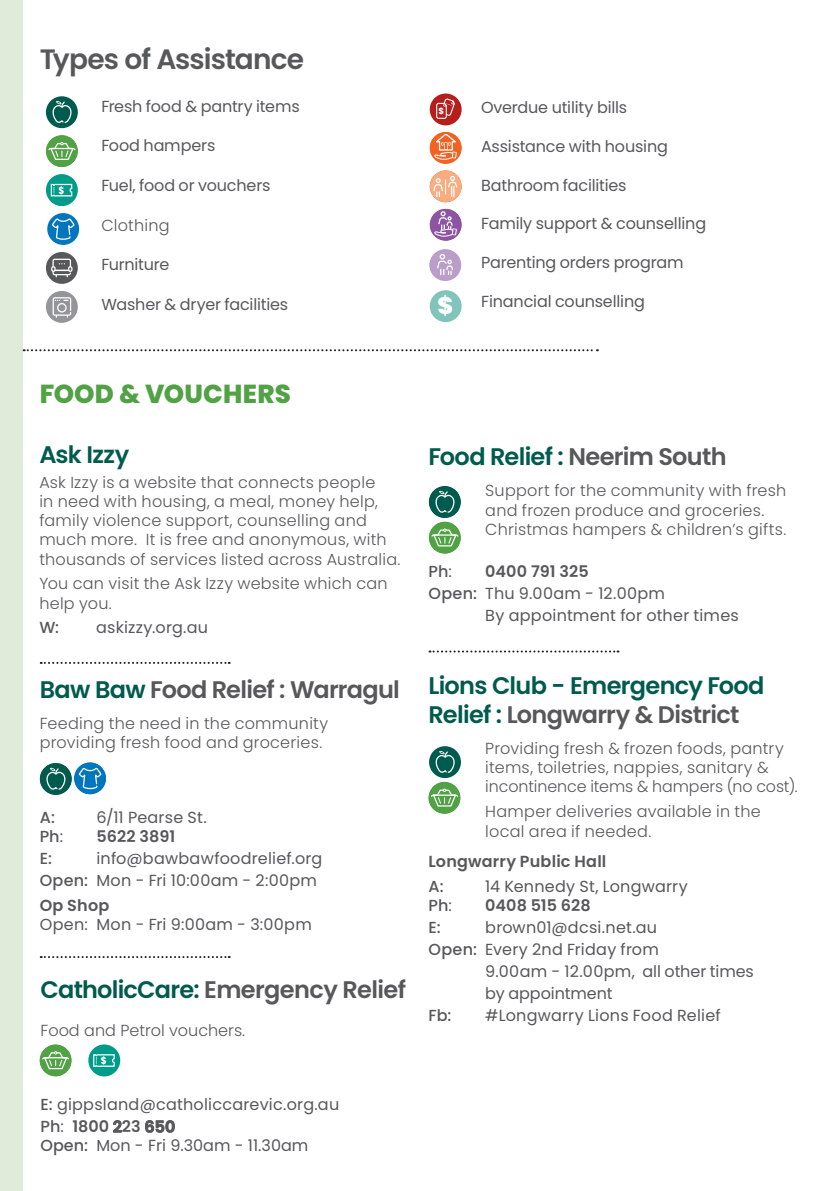
<style>
.page{position:relative;width:840px;height:1191px;background:#fff}
.page>*{position:absolute;margin:0;border:0;box-sizing:border-box;transform-origin:0 0}
.t1{font:600 28px "Poppins";letter-spacing:-.03em;color:#57585a}
.Paragraph_Style_1{font:800 26px "Poppins";letter-spacing:.005em;color:#51a145}
.t2{font:600 24px/28.8px "Poppins";letter-spacing:-.03em;color:#005b4f}
.Body_-_Service{font:600 24px "Poppins";letter-spacing:-.03em;color:#57585a}
.t3{font:800 24px "Poppins";color:#fff}
.Body_-_Service-2{font:300 16px/19.2px "Poppins";letter-spacing:.015em;color:#57585a}
.Legend{font:16px "Poppins";letter-spacing:-.005em;color:#57585a}
.Legend-2{font:16px/22px "Poppins";letter-spacing:.015em;color:#57585a}
.t4{font:600 16px "Poppins";letter-spacing:.005em;color:#57585a}
.Legend-3{font:16px/19.2px "Poppins";letter-spacing:.02em;color:#57585a}
.t5{font:500 16px "Poppins";color:#57585a}
.t6{font:700 10.2px "Poppins";color:#fff;scale:.89 1}
.t7{font:700 8.8px "Poppins";color:#fff}
.s1{color:#005b4f}
.s2{font-weight:400}
.s3{font-weight:500}
.s4{font-weight:600}
.s5{color:#57585a}
</style>
<div class="page">
<div style="left:0;top:0;width:23px;height:1191px;background:#e1ebda"></div>
<svg style="left:41px;top:662px;width:188px;height:2px"></svg>
<svg style="left:41px;top:956px;width:188px;height:2px"></svg>
<svg style="left:429px;top:650px;width:189px;height:2px"></svg>
<svg style="left:46px;top:174px;width:32px;height:32px"></svg>
<svg style="left:47px;top:174px;width:29px;height:32px"></svg>
<svg style="left:429px;top:132px;width:32px;height:32px"></svg>
<svg style="left:432px;top:133px;width:26px;height:27px"></svg>
<div style="left:429px;top:170px;width:32px;height:32px;background:#f8ac7f;border-radius:50%"></div>
<svg style="left:432px;top:176px;width:25px;height:20px"></svg>
<div style="left:46px;top:135px;width:32px;height:32px;background:#51a145;border-radius:50%"></div>
<svg style="left:47px;top:142px;width:29px;height:19px"></svg>
<div style="left:429px;top:94px;width:32px;height:31px;background:#b51e1b;border-radius:50%"></div>
<svg style="left:430px;top:96px;width:28px;height:27px"></svg>
<div style="left:40px;top:1044px;width:31px;height:32px;background:#51a145;border-radius:50%"></div>
<svg style="left:41px;top:1051px;width:29px;height:18px"></svg>
<svg style="left:88px;top:1044px;width:32px;height:32px"></svg>
<svg style="left:90px;top:1044px;width:28px;height:32px"></svg>
<div style="left:429px;top:209px;width:32px;height:32px;background:#8c54a2;border-radius:50%"></div>
<svg style="left:434px;top:211px;width:23px;height:26px"></svg>
<svg style="left:46px;top:96px;width:32px;height:32px"></svg>
<svg style="left:49px;top:101px;width:24px;height:24px"></svg>
<div style="left:47px;top:213px;width:32px;height:32px;background:#0076be;border-radius:50%"></div>
<svg style="left:51px;top:217px;width:24px;height:23px"></svg>
<div style="left:46px;top:252px;width:32px;height:32px;background:#57585a;border-radius:50%"></div>
<div style="left:52px;top:259px;width:19px;height:12px;border:1px solid #fff;border-radius:2px"></div>
<svg style="left:51px;top:263px;width:21px;height:14px"></svg>
<svg style="left:46px;top:291px;width:32px;height:32px"></svg>
<div style="left:53px;top:297px;width:18px;height:19px;border:1px solid #fff;border-radius:2px"></div>
<div style="left:57px;top:303px;width:10px;height:9px;border:1px solid #fff;border-radius:50%"></div>
<svg style="left:55px;top:300px;width:13px;height:1px"></svg>
<div style="left:429px;top:249px;width:32px;height:32px;background:#bb9dc9;border-radius:50%"></div>
<svg style="left:437px;top:254px;width:16px;height:21px"></svg>
<div style="left:429px;top:290px;width:32px;height:32px;background:#80c4bc;border-radius:50%"></div>
<div style="left:428px;top:486px;width:32px;height:32px;background:#005b4f;border-radius:50%"></div>
<svg style="left:432px;top:490px;width:24px;height:25px"></svg>
<div style="left:428px;top:522px;width:32px;height:31px;background:#51a145;border-radius:50%"></div>
<svg style="left:430px;top:528px;width:29px;height:19px"></svg>
<div style="left:40px;top:763px;width:32px;height:32px;background:#005b4f;border-radius:50%"></div>
<svg style="left:43px;top:767px;width:24px;height:24px"></svg>
<div style="left:74px;top:762px;width:32px;height:32px;background:#0076be;border-radius:50%"></div>
<svg style="left:78px;top:766px;width:24px;height:24px"></svg>
<svg style="left:24px;top:349px;width:573px;height:2px"></svg>
<div style="left:428px;top:782px;width:32px;height:31px;background:#51a145;border-radius:50%"></div>
<svg style="left:429px;top:788px;width:30px;height:19px"></svg>
<div style="left:429px;top:746px;width:31px;height:32px;background:#005b4f;border-radius:50%"></div>
<svg style="left:432px;top:750px;width:24px;height:25px"></svg>
<p class="t1" style="left:40px;top:43px;width:266px">Types of Assistance</p>
<p class="Legend" style="left:101px;top:97px;width:200px">Fresh food &amp; pantry items</p>
<p class="t6" style="left:58px;top:184px;width:8px">$</p>
<p class="Legend" style="left:101px;top:136px;width:115px">Food hampers</p>
<p class="Legend" style="left:101px;top:176px;width:170px">Fuel, food or vouchers</p>
<p class="Body_-_Service-2" style="left:101px;top:216px;width:70px">Clothing</p>
<p class="Legend" style="left:101px;top:255px;width:69px">Furniture</p>
<p class="Legend" style="left:101px;top:295px;width:188px">Washer &amp; dryer facilities</p>
<p class="t7" style="left:438px;top:106px;width:7px">$</p>
<p class="Legend" style="left:481px;top:98px;width:147px">Overdue utility bills</p>
<p class="Legend" style="left:481px;top:137px;width:188px">Assistance with housing</p>
<p class="Legend" style="left:481px;top:176px;width:147px">Bathroom facilities</p>
<p class="Legend" style="left:481px;top:215px;width:226px">Family support &amp; counselling</p>
<p class="Legend" style="left:481px;top:253px;width:204px">Parenting orders program</p>
<p class="t3" style="left:437px;top:292px;width:17px">$</p>
<p class="Legend" style="left:481px;top:292px;width:165px">Financial counselling</p>
<p class="Paragraph_Style_1" style="left:40px;top:379px;width:253px">FOOD &amp; VOUCHERS</p>
<h2 class="t2" style="left:39px;top:440px;width:91px">Ask Izzy</h2>
<h2 class="Body_-_Service-2" style="left:39px;top:472px;width:362px">Ask Izzy is a website that connects people<br>in need with housing, a meal, money help, family violence support, counselling and much more. It is free and anonymous, with thousands of services listed across Australia.</h2>
<h2 class="Body_-_Service-2" style="left:39px;top:574px;width:350px">You can visit the Ask Izzy website which can help you.</h2>
<p class="t5" style="left:39px;top:618px;width:21px">W:</p>
<p class="Legend-2" style="left:96px;top:617px;width:113px">askizzy.org.au</p>
<h2 class="Body_-_Service" style="left:40px;top:675px;width:361px"><span class="s1">Baw Baw</span> Food Relief : Warragul</h2>
<p class="Body_-_Service-2" style="left:40px;top:714px;width:290px">Feeding the need in the community providing fresh food and groceries.</p>
<p class="t5" style="left:40px;top:808px;width:17px">A:</p>
<p class="Legend-2" style="left:96px;top:806px;width:112px">6/11 Pearse St.</p>
<p class="t5" style="left:40px;top:827px;width:25px">Ph<span class="s2">:</span></p>
<p class="t4" style="left:96px;top:827px;width:80px">5622 3891</p>
<p class="t5" style="left:40px;top:849px;width:14px">E:</p>
<p class="Legend-2" style="left:40px;top:847px;width:284px;text-indent:57px">info@bawbawfoodrelief.org<br><span class="s3">Open:</span> Mon - Fri 10:00am - 2:00pm</p>
<p class="Legend-3" style="left:40px;top:896px;width:273px"><span class="s4">Op Shop<br></span>Open: Mon - Fri 9:00am - 3:00pm</p>
<p class="Body_-_Service" style="left:40px;top:975px;width:367px"><span class="s1">CatholicCare:</span> Emergency Relief</p>
<p class="Body_-_Service-2" style="left:40px;top:1020px;width:206px">Food and Petrol vouchers.</p>
<p class="t6" style="left:101px;top:1054px;width:8px">$</p>
<p class="Legend-2" style="left:40px;top:1093px;width:300px"><span class="s3">E:</span> gippsland@catholiccarevic.org.au<br><span class="s3">Ph</span>: <span class="s4">1800 223 650</span></p>
<p class="Legend" style="left:40px;top:1136px;width:269px"><span class="s3">Open:</span> Mon - Fri 9.30am - 11.30am</p>
<h2 class="t2" style="left:428px;top:442px;width:299px">Food Relief : <span class="s5">Neerim South</span></h2>
<p class="Body_-_Service-2" style="left:485px;top:481px;width:302px">Support for the community with fresh and frozen produce and groceries.<br>Christmas hampers &amp; children’s gifts.</p>
<p class="t5" style="left:428px;top:562px;width:25px">Ph<span class="s2">:</span></p>
<p class="t4" style="left:485px;top:562px;width:105px">0400 791 325</p>
<p class="Legend-2" style="left:428px;top:582px;width:238px"><span class="s3">Open:</span> Thu 9.00am - 12.00pm</p>
<p class="Legend-2" style="left:485px;top:604px;width:255px">By appointment for other times</p>
<h2 class="t2" style="left:428px;top:671px;width:337px">Lions Club - Emergency Food<br>Relief : <span class="s5">Longwarry &amp; District</span></h2>
<p class="Body_-_Service-2" style="left:485px;top:739px;width:314px">Providing fresh &amp; frozen foods, pantry items, toiletries, nappies, sanitary &amp; incontinence items &amp; hampers (no cost).</p>
<p class="Body_-_Service-2" style="left:485px;top:802px;width:277px">Hamper deliveries available in the local area if needed.</p>
<p class="t4" style="left:428px;top:852px;width:179px">Longwarry Public Hall</p>
<p class="t5" style="left:428px;top:877px;width:17px">A:</p>
<p class="Legend-2" style="left:485px;top:875px;width:204px">14 Kennedy St, Longwarry</p>
<p class="t5" style="left:428px;top:896px;width:25px">Ph<span class="s2">:</span></p>
<p class="t4" style="left:485px;top:896px;width:107px">0408 515 628</p>
<p class="t5" style="left:428px;top:918px;width:14px">E:</p>
<p class="Legend-2" style="left:485px;top:916px;width:173px">brown01@dcsi.net.au</p>
<p class="Legend" style="left:428px;top:940px;width:232px"><span class="s3">Open:</span> Every 2nd Friday from</p>
<p class="Legend" style="left:485px;top:962px;width:270px">9.00am - 12.00pm, all other times</p>
<p class="Legend" style="left:485px;top:984px;width:129px">by appointment</p>
<p class="t5" style="left:428px;top:1006px;width:24px">Fb:</p>
<p class="Legend-2" style="left:485px;top:1004px;width:237px">#Longwarry Lions Food Relief</p>
</div>
